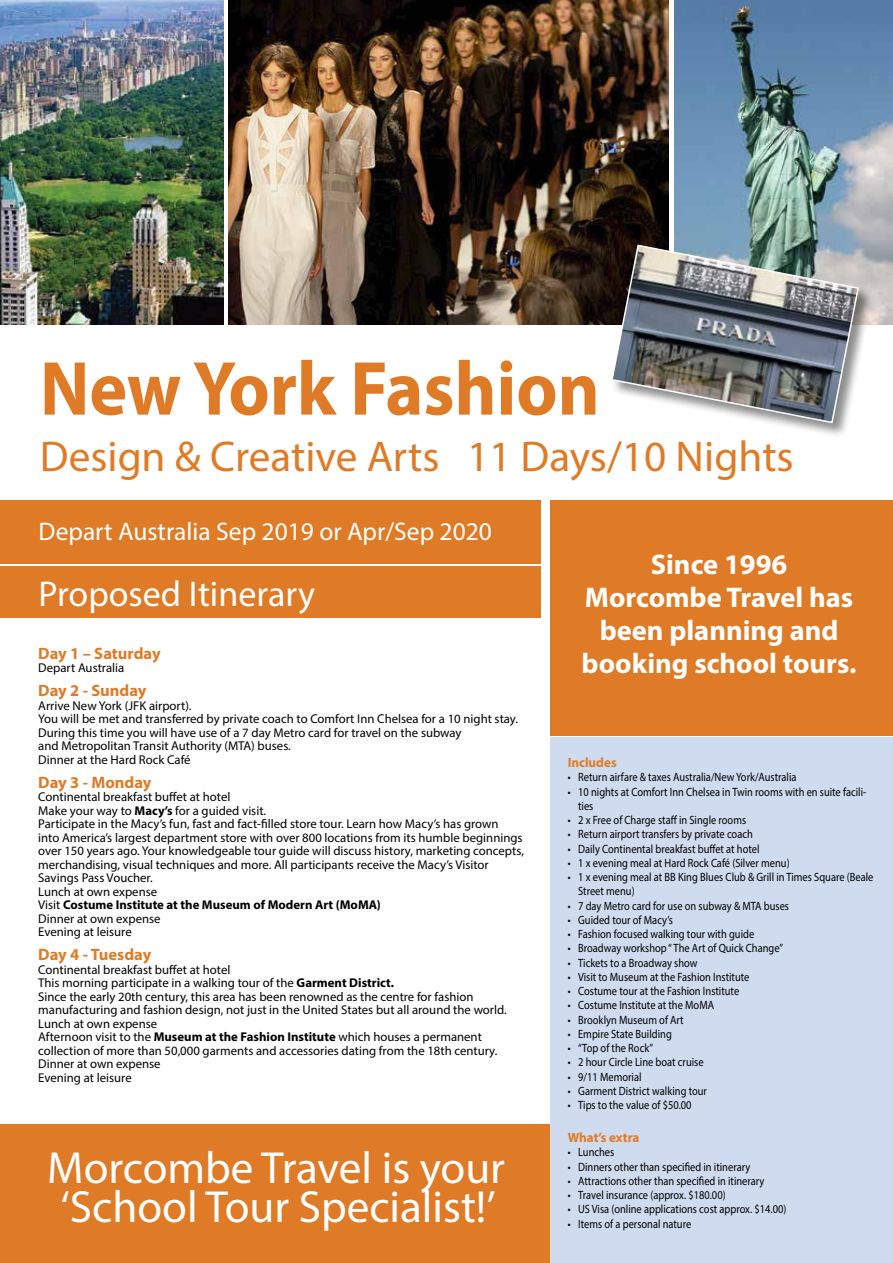
<style>
.page{position:relative;width:893px;height:1263px;background:#fff}
.page>*{position:absolute;margin:0;border:0;box-sizing:border-box;transform-origin:0 0}
.t1{font:700 77.25px "Myriad Pro";color:#df7b26;scale:.93 1}
.t2{font:45.15px/39px "Myriad Pro";color:#fff}
.t3{font:43.2px "Myriad Pro";color:#df7b26}
.t4{font:36px "Myriad Pro";color:#fff}
.t5{font:700 28.5px/33px "Myriad Pro";color:#fff;text-align:center}
.t6{font:25.5px "Myriad Pro";color:#fff}
.t7{font:700 16.5px "Myriad Pro";color:#df7b26}
.t8{font:700 13.5px "Myriad Pro";color:#df7b26}
.t9{font:12.75px/13.5px "Myriad Pro";color:#000}
.t10{font:12px/14.2px "Myriad Pro";color:#000;scale:.87 1}
.s1{font-weight:700}
</style>
<div class="page">
<img style="left:229px;top:0;width:440px;height:325px">
<img style="left:674px;top:0;width:219px;height:325px">
<div style="left:550px;top:500px;width:343px;height:236px;background:#df7b26"></div>
<div style="left:0;top:500px;width:540px;height:63px;background:#df7b26"></div>
<div style="left:0;top:1125px;width:893px;height:138px;background:#df7b26"></div>
<div style="left:0;top:566px;width:540px;height:51px;background:#df7b26"></div>
<div style="left:550px;top:738px;width:343px;height:525px;background:#cfdbee"></div>
<img style="left:0;top:0;width:223px;height:325px">
<div style="left:611px;top:244px;width:263px;height:194px;background:#000;opacity:.45"></div>
<img style="left:610px;top:244px;width:250px;height:180px">
<h1 class="t1" style="left:40px;top:338px;width:603px">New York Fashion</h1>
<h3 class="t3" style="left:40px;top:430px;width:755px">Design &amp; Creative Arts 11 Days/10 Nights</h3>
<h3 class="t6" style="left:39px;top:516px;width:455px">Depart Australia Sep 2019 or Apr/Sep 2020</h3>
<h3 class="t4" style="left:39px;top:571px;width:278px">Proposed Itinerary</h3>
<p class="t7" style="left:38px;top:642px;width:124px">Day 1 – Saturday</p>
<p class="t9" style="left:38px;top:661px;width:88px">Depart Australia</p>
<p class="t7" style="left:38px;top:680px;width:110px">Day 2 - Sunday</p>
<p class="t9" style="left:38px;top:698px;width:481px">Arrive New York (JFK airport).<br>You will be met and transferred by private coach to Comfort Inn Chelsea for a 10 night stay.<br>During this time you will have use of a 7 day Metro card for travel on the subway<br>and Metropolitan Transit Authority (MTA) buses.<br>Dinner at the Hard Rock Café</p>
<p class="t7" style="left:38px;top:771px;width:115px">Day 3 - Monday</p>
<p class="t9" style="left:38px;top:790px;width:487px">Continental breakfast buffet at hotel<br>Make your way to <span class="s1">Macy’s</span> for a guided visit.<br>Participate in the Macy’s fun, fast and fact-filled store tour. Learn how Macy’s has grown<br>into America’s largest department store with over 800 locations from its humble beginnings over 150 years ago. Your knowledgeable tour guide will discuss history, marketing concepts, merchandising, visual techniques and more. All participants receive the Macy’s Visitor Savings Pass Voucher.<br>Lunch at own expense<br>Visit <span class="s1">Costume Institute at the Museum of Modern Art (MoMA)<br></span>Dinner at own expense<br>Evening at leisure</p>
<p class="t7" style="left:38px;top:944px;width:115px">Day 4 - Tuesday</p>
<p class="t9" style="left:38px;top:962px;width:470px">Continental breakfast buffet at hotel<br>This morning participate in a walking tour of the <span class="s1">Garment District.<br></span>Since the early 20th century, this area has been renowned as the centre for fashion manufacturing and fashion design, not just in the United States but all around the world.<br>Lunch at own expense<br>Afternoon visit to the <span class="s1">Museum at the Fashion Institute</span> which houses a permanent collection of more than 50,000 garments and accessories dating from the 18th century.<br>Dinner at own expense<br>Evening at leisure</p>
<h2 class="t2" style="left:47px;top:1148px;width:459px">Morcombe Travel is your ‘School Tour Specialist!’</h2>
<h3 class="t5" style="left:582px;top:547px;width:276px">Since 1996<br>Morcombe Travel has been planning and booking school tours.</h3>
<p class="t8" style="left:568px;top:754px;width:50px">Includes</p>
<p class="t10" style="left:568px;top:770px;width:265px">• Return airfare &amp; taxes Australia/New York/Australia</p>
<p class="t10" style="left:578px;top:784px;width:333px;text-indent:-10px">• 10 nights at Comfort Inn Chelsea in Twin rooms with en suite facili&shy;ties</p>
<p class="t10" style="left:568px;top:813px;width:207px">• 2 x Free of Charge staff in Single rooms</p>
<p class="t10" style="left:568px;top:827px;width:214px">• Return airport transfers by private coach</p>
<p class="t10" style="left:568px;top:841px;width:222px">• Daily Continental breakfast buffet at hotel</p>
<p class="t10" style="left:568px;top:855px;width:257px">• 1 x evening meal at Hard Rock Café (Silver menu)</p>
<p class="t10" style="left:578px;top:870px;width:341px;text-indent:-11px">• 1 x evening meal at BB King Blues Club &amp; Grill in Times Square (Beale<br>Street menu)</p>
<p class="t10" style="left:568px;top:898px;width:256px">• 7 day Metro card for use on subway &amp; MTA buses</p>
<p class="t10" style="left:568px;top:912px;width:123px">• Guided tour of Macy’s</p>
<p class="t10" style="left:568px;top:927px;width:216px">• Fashion focused walking tour with guide</p>
<p class="t10" style="left:568px;top:941px;width:249px">• Broadway workshop “ The Art of Quick Change”</p>
<p class="t10" style="left:568px;top:955px;width:151px">• Tickets to a Broadway show</p>
<p class="t10" style="left:568px;top:969px;width:210px">• Visit to Museum at the Fashion Institute</p>
<p class="t10" style="left:568px;top:984px;width:199px">• Costume tour at the Fashion Institute</p>
<p class="t10" style="left:568px;top:998px;width:170px">• Costume Institute at the MoMA</p>
<p class="t10" style="left:568px;top:1012px;width:135px">• Brooklyn Museum of Art</p>
<p class="t10" style="left:568px;top:1026px;width:121px">• Empire State Building</p>
<p class="t10" style="left:568px;top:1041px;width:100px">• “Top of the Rock”</p>
<p class="t10" style="left:568px;top:1055px;width:158px">• 2 hour Circle Line boat cruise</p>
<p class="t10" style="left:568px;top:1069px;width:86px">• 9/11 Memorial</p>
<p class="t10" style="left:568px;top:1083px;width:162px">• Garment District walking tour</p>
<p class="t10" style="left:568px;top:1098px;width:144px">• Tips to the value of $50.00</p>
<p class="t8" style="left:568px;top:1129px;width:73px">What’s extra</p>
<p class="t10" style="left:568px;top:1145px;width:55px">• Lunches</p>
<p class="t10" style="left:568px;top:1159px;width:211px">• Dinners other than specified in itinerary</p>
<p class="t10" style="left:568px;top:1173px;width:228px">• Attractions other than specified in itinerary</p>
<p class="t10" style="left:568px;top:1188px;width:183px">• Travel insurance (approx. $180.00)</p>
<p class="t10" style="left:568px;top:1202px;width:253px">• US Visa (online applications cost approx. $14.00)</p>
<p class="t10" style="left:568px;top:1216px;width:144px">• Items of a personal nature</p>
</div>
